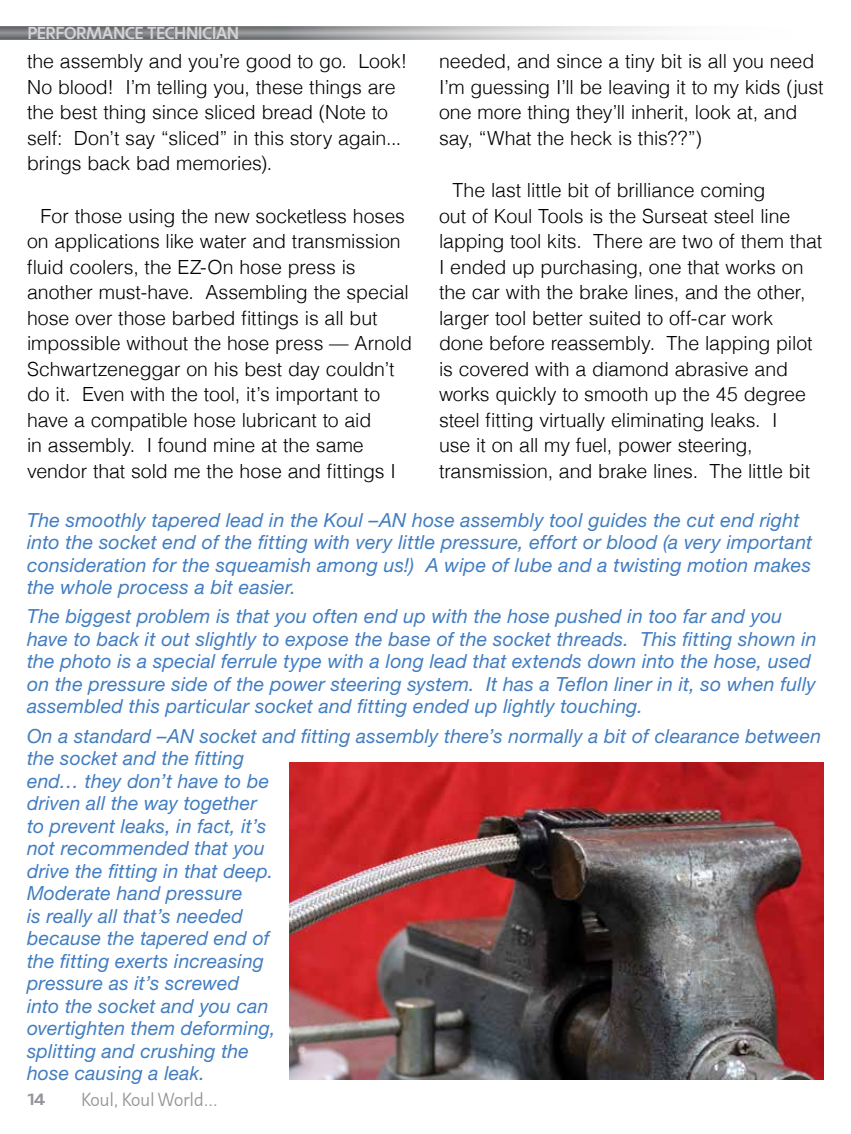
<style>
.page{position:relative;width:851px;height:1134px;background:#fff}
.page>*{position:absolute;margin:0;border:0;box-sizing:border-box;transform-origin:0 0}
.Content{font:300 19.5px/25.5px "Helvetica";letter-spacing:-.005em;color:#000}
.t1{font:italic 19.5px/22.5px "Helvetica Neue";letter-spacing:.01em;color:#417dc0}
.t2{font:300 18px "Machinato";letter-spacing:-.03em;color:#939598}
.t3{font:700 16.5px "Machinato";letter-spacing:-.01em;color:#d1d3d4}
.t4{font:700 16.5px "Machinato";color:#939598;scale:1.1 1}
</style>
<div class="page">
<div style="left:0;top:26px;width:825px;height:14px;background:#000;opacity:.5"></div>
<img style="left:289px;top:762px;width:535px;height:318px">
<p class="t3" style="left:27px;top:22px;width:213px">PERFORMANCE TECHNICIAN</p>
<p class="Content" style="left:439px;top:47px;width:386px">needed, and since a tiny bit is all you need I’m guessing I’ll be leaving it to my kids (just one more thing they’ll inherit, look at, and say, “What the heck is this??”)</p>
<p class="Content" style="left:439px;top:176px;width:385px;text-indent:14px">The last little bit of brilliance coming<br>out of Koul Tools is the Surseat steel line lapping tool kits. There are two of them that I ended up purchasing, one that works on the car with the brake lines, and the other, larger tool better suited to off-car work done before reassembly. The lapping pilot is covered with a diamond abrasive and works quickly to smooth up the 45 degree steel fitting virtually eliminating leaks. I<br>use it on all my fuel, power steering, transmission, and brake lines. The little bit</p>
<p class="t1" style="left:27px;top:508px;width:786px">The smoothly tapered lead in the Koul –AN hose assembly tool guides the cut end right into the socket end of the fitting with very little pressure, effort or blood (a very important consideration for the squeamish among us!) A wipe of lube and a twisting motion makes the whole process a bit easier.</p>
<p class="t1" style="left:27px;top:605px;width:791px">The biggest problem is that you often end up with the hose pushed in too far and you have to back it out slightly to expose the base of the socket threads. This fitting shown in the photo is a special ferrule type with a long lead that extends down into the hose, used on the pressure side of the power steering system. It has a Teflon liner in it, so when fully assembled this particular socket and fitting ended up lightly touching.</p>
<p class="t1" style="left:27px;top:724px;width:795px">On a standard –AN socket and fitting assembly there’s normally a bit of clearance between the socket and the fitting<br>end… they don’t have to be<br>driven all the way together<br>to prevent leaks, in fact, it’s<br>not recommended that you<br>drive the fitting in that deep.<br>Moderate hand pressure<br>is really all that’s needed<br>because the tapered end of<br>the fitting exerts increasing<br>pressure as it’s screwed<br>into the socket and you can<br>overtighten them deforming,<br>splitting and crushing the<br>hose causing a leak.</p>
<p class="Content" style="left:27px;top:47px;width:381px">the assembly and you’re good to go. Look!<br>No blood! I’m telling you, these things are the best thing since sliced bread (Note to self: Don’t say “sliced” in this story again... brings back bad memories).</p>
<p class="Content" style="left:27px;top:201px;width:386px;text-indent:14px">For those using the new socketless hoses on applications like water and transmission fluid coolers, the EZ-On hose press is another must-have. Assembling the special hose over those barbed fittings is all but impossible without the hose press — Arnold Schwartzeneggar on his best day couldn’t do it. Even with the tool, it’s important to have a compatible hose lubricant to aid<br>in assembly. I found mine at the same vendor that sold me the hose and fittings I</p>
<p class="t4" style="left:27px;top:1088px;width:17px">14</p>
<p class="t2" style="left:81px;top:1089px;width:138px">Koul, Koul World...</p>
</div>
